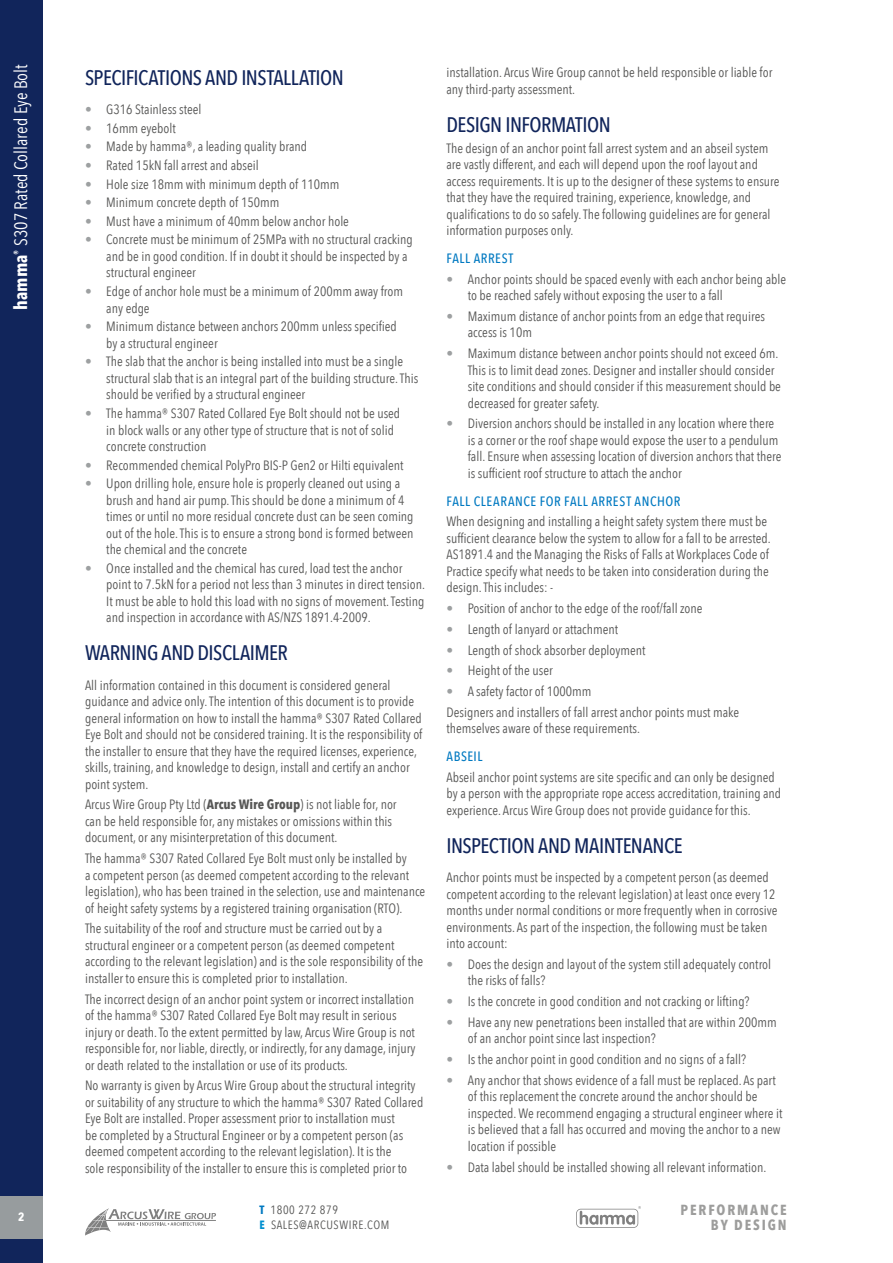
<style>
.page{position:relative;width:893px;height:1263px;background:#fff}
.page>*{position:absolute;margin:0;border:0;box-sizing:border-box;transform-origin:0 0}
.t1{font:500 21px "Avenir Next Condensed";letter-spacing:-.025em;color:#11255b}
.t2{font:18px "Avenir Next Condensed";color:#fff}
.t3{font:700 14.55px/14.5px "Avenir Next Condensed";letter-spacing:.13em;color:#9d9d9c;text-align:right}
.t4{font:13.5px/16.5px "Avenir Next Condensed";color:#575756}
.t5{font:500 13.5px "Avenir Next Condensed";letter-spacing:.045em;color:#0079c1}
.t6{font:12px/15px "Avenir Next Condensed";letter-spacing:.05em;color:#575756}
.t7{font:700 12px "Avenir Next Condensed";color:#fff}
.s1{font-weight:700}
.s2{color:#9da0a1}
.s3{font-weight:700;color:#0079c1}
.s4{font-weight:700;color:#008fcf}
</style>
<div class="page">
<div style="left:0;top:0;width:43px;height:1263px;background:#11255b"></div>
<svg style="left:576px;top:1206px;width:65px;height:22px"></svg>
<svg style="left:85px;top:1208px;width:131px;height:27px"></svg>
<div style="left:0;top:1196px;width:43px;height:43px;background:#979c9e"></div>
<h2 class="t2" style="left:6px;top:310px;width:247px;rotate:-90deg"><span class="s1">hamma</span><sup>®</sup> S307 Rated Collared Eye Bolt</h2>
<h1 class="t1" style="left:85px;top:65px;width:260px">SPECIFICATIONS AND INSTALLATION</h1>
<p class="t4" style="left:85px;top:100px;width:118px"><span class="s2">•</span> G316 Stainless steel</p>
<p class="t4" style="left:85px;top:119px;width:92px"><span class="s2">•</span> 16mm eyebolt</p>
<p class="t4" style="left:85px;top:138px;width:224px"><span class="s2">•</span> Made by hamma®, a leading quality brand</p>
<p class="t4" style="left:85px;top:156px;width:175px"><span class="s2">•</span> Rated 15kN fall arrest and abseil</p>
<p class="t4" style="left:85px;top:175px;width:256px"><span class="s2">•</span> Hole size 18mm with minimum depth of 110mm</p>
<p class="t4" style="left:85px;top:194px;width:196px"><span class="s2">•</span> Minimum concrete depth of 150mm</p>
<p class="t4" style="left:85px;top:212px;width:265px"><span class="s2">•</span> Must have a minimum of 40mm below anchor hole</p>
<p class="t4" style="left:106px;top:231px;width:308px;text-indent:-21px"><span class="s2">•</span> Concrete must be minimum of 25MPa with no structural cracking and be in good condition. If in doubt it should be inspected by a structural engineer</p>
<p class="t4" style="left:106px;top:282px;width:298px;text-indent:-21px"><span class="s2">•</span> Edge of anchor hole must be a minimum of 200mm away from any edge</p>
<p class="t4" style="left:106px;top:318px;width:292px;text-indent:-21px"><span class="s2">•</span> Minimum distance between anchors 200mm unless specified by a structural engineer</p>
<p class="t4" style="left:106px;top:353px;width:314px;text-indent:-21px"><span class="s2">•</span> The slab that the anchor is being installed into must be a single structural slab that is an integral part of the building structure. This should be verified by a structural engineer</p>
<p class="t4" style="left:106px;top:404px;width:295px;text-indent:-21px"><span class="s2">•</span> The hamma® S307 Rated Collared Eye Bolt should not be used in block walls or any other type of structure that is not of solid concrete construction</p>
<p class="t4" style="left:85px;top:456px;width:320px"><span class="s2">•</span> Recommended chemical PolyPro BIS-P Gen2 or Hilti equivalent</p>
<p class="t4" style="left:106px;top:475px;width:309px;text-indent:-21px"><span class="s2">•</span> Upon drilling hole, ensure hole is properly cleaned out using a brush and hand air pump. This should be done a minimum of 4 times or until no more residual concrete dust can be seen coming out of the hole. This is to ensure a strong bond is formed between the chemical and the concrete</p>
<p class="t4" style="left:106px;top:559px;width:320px;text-indent:-21px"><span class="s2">•</span> Once installed and the chemical has cured, load test the anchor point to 7.5kN for a period not less than 3 minutes in direct tension.<br>It must be able to hold this load with no signs of movement. Testing and inspection in accordance with AS/NZS 1891.4-2009.</p>
<h1 class="t1" style="left:85px;top:640px;width:204px">WARNING AND DISCLAIMER</h1>
<p class="t4" style="left:85px;top:676px;width:339px">All information contained in this document is considered general guidance and advice only. The intention of this document is to provide general information on how to install the hamma® S307 Rated Collared Eye Bolt and should not be considered training. It is the responsibility of the installer to ensure that they have the required licenses, experience, skills, training, and knowledge to design, install and certify an anchor point system.</p>
<p class="t4" style="left:85px;top:796px;width:313px">Arcus Wire Group Pty Ltd (<span class="s1">Arcus Wire Group</span>) is not liable for, nor can be held responsible for, any mistakes or omissions within this document, or any misinterpretation of this document.</p>
<p class="t4" style="left:85px;top:849px;width:342px">The hamma® S307 Rated Collared Eye Bolt must only be installed by<br>a competent person (as deemed competent according to the relevant legislation), who has been trained in the selection, use and maintenance of height safety systems by a registered training organisation (RTO).</p>
<p class="t4" style="left:85px;top:920px;width:340px">The suitability of the roof and structure must be carried out by a structural engineer or a competent person (as deemed competent according to the relevant legislation) and is the sole responsibility of the installer to ensure this is completed prior to installation.</p>
<p class="t4" style="left:85px;top:990px;width:332px">The incorrect design of an anchor point system or incorrect installation of the hamma® S307 Rated Collared Eye Bolt may result in serious injury or death. To the extent permitted by law, Arcus Wire Group is not responsible for, nor liable, directly, or indirectly, for any damage, injury or death related to the installation or use of its products.</p>
<p class="t4" style="left:85px;top:1077px;width:340px">No warranty is given by Arcus Wire Group about the structural integrity or suitability of any structure to which the hamma® S307 Rated Collared Eye Bolt are installed. Proper assessment prior to installation must<br>be completed by a Structural Engineer or by a competent person (as deemed competent according to the relevant legislation). It is the<br>sole responsibility of the installer to ensure this is completed prior to</p>
<p class="t4" style="left:446px;top:64px;width:327px">installation. Arcus Wire Group cannot be held responsible or liable for any third-party assessment.</p>
<h1 class="t1" style="left:446px;top:112px;width:166px">DESIGN INFORMATION</h1>
<p class="t4" style="left:446px;top:139px;width:335px">The design of an anchor point fall arrest system and an abseil system are vastly different, and each will depend upon the roof layout and access requirements. It is up to the designer of these systems to ensure that they have the required training, experience, knowledge, and qualifications to do so safely. The following guidelines are for general information purposes only.</p>
<p class="t5" style="left:446px;top:250px;width:68px">FALL ARREST</p>
<p class="t4" style="left:468px;top:270px;width:320px;text-indent:-21px"><span class="s2">•</span> Anchor points should be spaced evenly with each anchor being able to be reached safely without exposing the user to a fall</p>
<p class="t4" style="left:468px;top:307px;width:299px;text-indent:-21px"><span class="s2">•</span> Maximum distance of anchor points from an edge that requires access is 10m</p>
<p class="t4" style="left:468px;top:344px;width:315px;text-indent:-21px"><span class="s2">•</span> Maximum distance between anchor points should not exceed 6m.<br>This is to limit dead zones. Designer and installer should consider site conditions and should consider if this measurement should be decreased for greater safety.</p>
<p class="t4" style="left:468px;top:415px;width:315px;text-indent:-21px"><span class="s2">•</span> Diversion anchors should be installed in any location where there is a corner or the roof shape would expose the user to a pendulum fall. Ensure when assessing location of diversion anchors that there is sufficient roof structure to attach the anchor</p>
<p class="t5" style="left:446px;top:493px;width:236px">FALL CLEARANCE FOR FALL ARREST ANCHOR</p>
<p class="t4" style="left:446px;top:513px;width:326px">When designing and installing a height safety system there must be sufficient clearance below the system to allow for a fall to be arrested.<br>AS1891.4 and the Managing the Risks of Falls at Workplaces Code of Practice specify what needs to be taken into consideration during the design. This includes: -</p>
<p class="t4" style="left:446px;top:599px;width:258px"><span class="s2">•</span> Position of anchor to the edge of the roof/fall zone</p>
<p class="t4" style="left:446px;top:620px;width:173px"><span class="s2">•</span> Length of lanyard or attachment</p>
<p class="t4" style="left:446px;top:641px;width:201px"><span class="s2">•</span> Length of shock absorber deployment</p>
<p class="t4" style="left:446px;top:662px;width:108px"><span class="s2">•</span> Height of the user</p>
<p class="t4" style="left:446px;top:680px;width:294px;line-height:20.7px"><span class="s2">•</span> A safety factor of 1000mm<br>Designers and installers of fall arrest anchor points must make</p>
<p class="t4" style="left:446px;top:720px;width:195px">themselves aware of these requirements.</p>
<p class="t5" style="left:446px;top:748px;width:37px">ABSEIL</p>
<p class="t4" style="left:446px;top:768px;width:336px">Abseil anchor point systems are site specific and can only be designed by a person with the appropriate rope access accreditation, training and experience. Arcus Wire Group does not provide guidance for this.</p>
<h1 class="t1" style="left:446px;top:833px;width:238px">INSPECTION AND MAINTENANCE</h1>
<p class="t4" style="left:446px;top:868px;width:333px">Anchor points must be inspected by a competent person (as deemed competent according to the relevant legislation) at least once every 12 months under normal conditions or more frequently when in corrosive environments. As part of the inspection, the following must be taken into account:</p>
<p class="t4" style="left:468px;top:955px;width:305px;text-indent:-21px"><span class="s2">•</span> Does the design and layout of the system still adequately control the risks of falls?</p>
<p class="t4" style="left:446px;top:992px;width:305px"><span class="s2">•</span> Is the concrete in good condition and not cracking or lifting?</p>
<p class="t4" style="left:468px;top:1013px;width:310px;text-indent:-21px"><span class="s2">•</span> Have any new penetrations been installed that are within 200mm of an anchor point since last inspection?</p>
<p class="t4" style="left:446px;top:1050px;width:301px"><span class="s2">•</span> Is the anchor point in good condition and no signs of a fall?</p>
<p class="t4" style="left:468px;top:1071px;width:316px;text-indent:-21px"><span class="s2">•</span> Any anchor that shows evidence of a fall must be replaced. As part of this replacement the concrete around the anchor should be inspected. We recommend engaging a structural engineer where it is believed that a fall has occurred and moving the anchor to a new location if possible</p>
<p class="t4" style="left:446px;top:1158px;width:321px"><span class="s2">•</span> Data label should be installed showing all relevant information.</p>
<p class="t7" style="left:18px;top:1209px;width:8px">2</p>
<p class="t6" style="left:259px;top:1201px;width:132px"><span class="s3">T</span> 1800 272 879<br><span class="s4">E</span> SALES@ARCUSWIRE.COM</p>
<p class="t3" style="left:681px;top:1203px;width:108px">PERFORMANCE<br>BY DESIGN</p>
</div>
